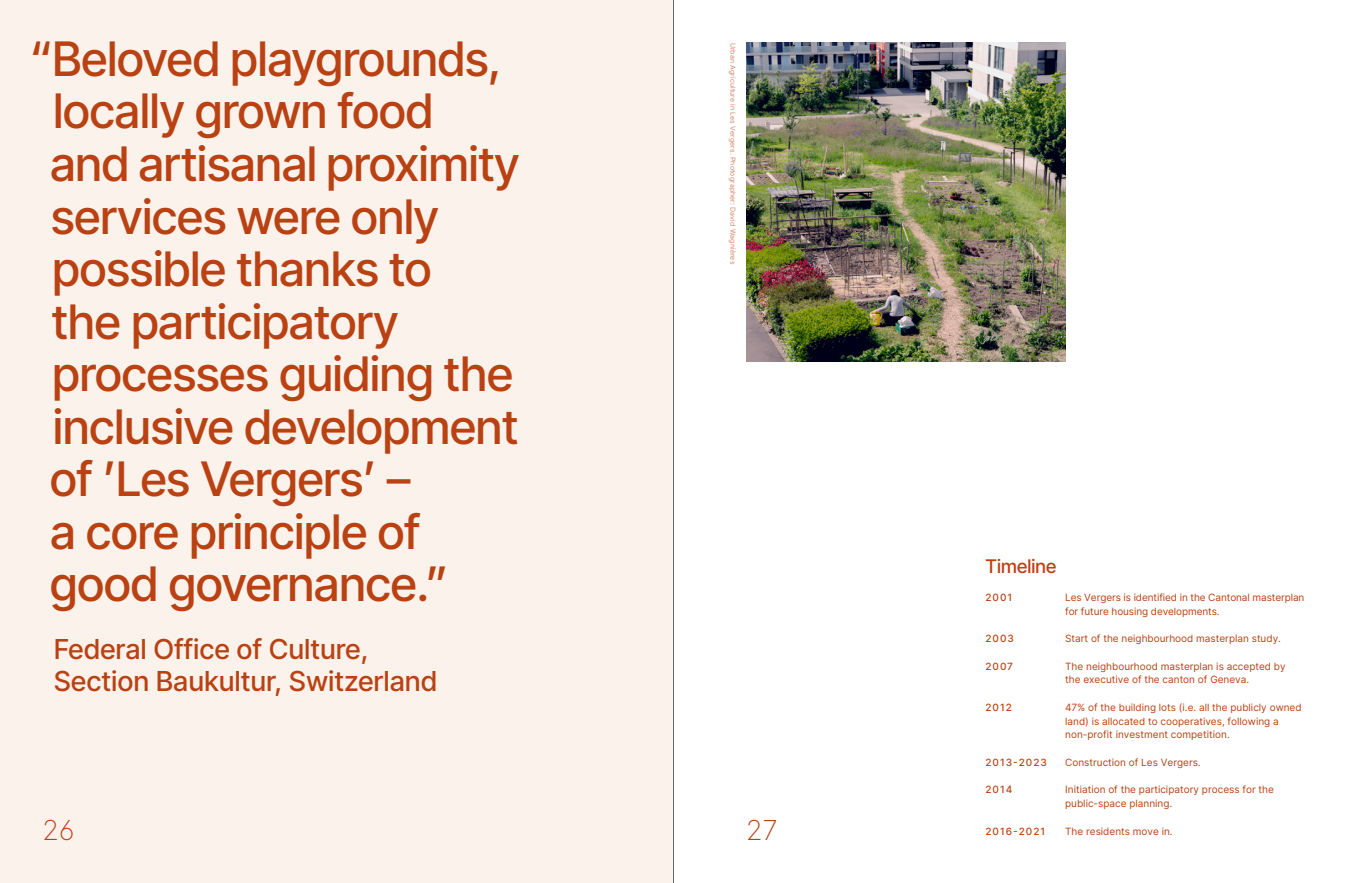
<style>
.page{position:relative;width:1347px;height:883px;background:#fff}
.page>*{position:absolute;margin:0;border:0;box-sizing:border-box;transform-origin:0 0}
.t1{font:500 47.5px/52.5px "Inter Tight";color:#ba4112}
.t2{font:500 27.5px/32.5px "Inter Tight";letter-spacing:.02em;color:#ba4112}
.t3{font:200 27.5px "Inter Tight";color:#ba4112}
.t4{font:500 18.75px "Inter Tight";letter-spacing:.01em;color:#ba4112}
.t5{font:10px/13.8px "Inter";color:#ba4112}
.t6{font:10px "Inter";letter-spacing:.1em;color:#ba4112}
.t7{font:6.88px "Inter";letter-spacing:.02em;color:#d28465}
</style>
<div class="page">
<div style="left:0;top:0;width:673px;height:882px;background:#faf2eb"></div>
<img style="left:746px;top:43px;width:319px;height:318px">
<hr style="left:673px;top:0;width:1px;height:882px;background:#16232c">
<h1 class="t1" style="left:50px;top:31px;width:470px;text-indent:-20px">“Beloved playgrounds, locally grown food and artisanal proximity services were only possible thanks to<br>the participatory processes guiding the inclusive development of ’Les Vergers’ –<br>a core principle of good governance.”</h1>
<h2 class="t2" style="left:54px;top:631px;width:384px">Federal Office of Culture,<br>Section Baukultur, Switzerland</h2>
<p class="t7" style="left:738px;top:43px;width:223px;rotate:90deg">Urban Agriculture in Les Vergers. Photographer: David Wagnières</p>
<h3 class="t4" style="left:985px;top:552px;width:72px">Timeline</h3>
<p class="t5" style="left:985px;top:590px;width:28px">2001</p>
<p class="t5" style="left:1065px;top:590px;width:241px">Les Vergers is identified in the Cantonal masterplan for future housing developments.</p>
<p class="t5" style="left:985px;top:631px;width:30px">2003</p>
<p class="t5" style="left:1065px;top:631px;width:217px">Start of the neighbourhood masterplan study.</p>
<p class="t5" style="left:985px;top:658px;width:29px">2007</p>
<p class="t5" style="left:1065px;top:658px;width:222px">The neighbourhood masterplan is accepted by the executive of the canton of Geneva.</p>
<p class="t5" style="left:985px;top:700px;width:28px">2012</p>
<p class="t5" style="left:1065px;top:700px;width:238px">47% of the building lots (i.e. all the publicly owned land) is allocated to cooperatives, following a non-profit investment competition.</p>
<p class="t6" style="left:985px;top:754px;width:63px">2013-2023</p>
<p class="t5" style="left:1065px;top:755px;width:137px">Construction of Les Vergers.</p>
<p class="t5" style="left:985px;top:782px;width:28px">2014</p>
<p class="t5" style="left:1065px;top:782px;width:210px">Initiation of the participatory process for the public-space planning.</p>
<h2 class="t3" style="left:43px;top:810px;width:33px">26</h2>
<h2 class="t3" style="left:746px;top:810px;width:33px">27</h2>
<p class="t6" style="left:985px;top:823px;width:61px">2016-2021</p>
<p class="t5" style="left:1065px;top:823px;width:109px">The residents move in.</p>
</div>
